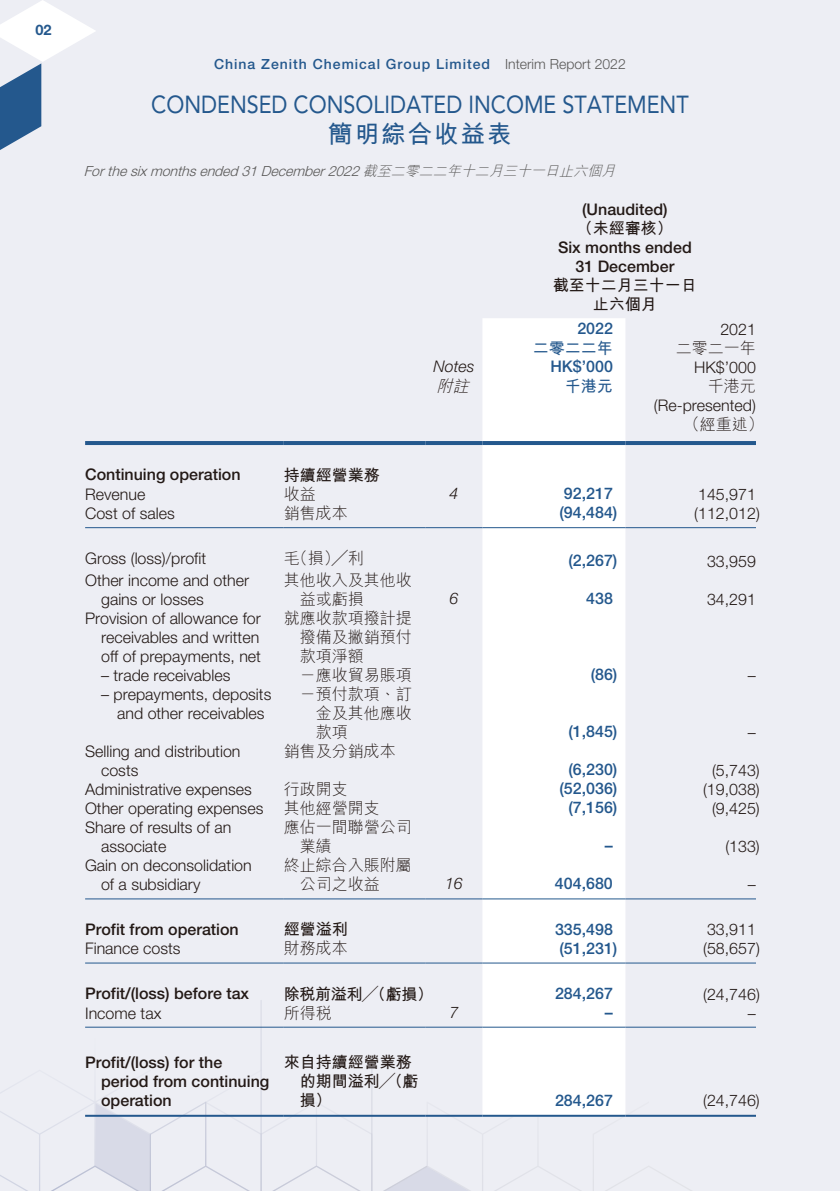
<style>
.page{position:relative;width:840px;height:1191px;background:#fff}
.page>*{position:absolute;margin:0;border:0;box-sizing:border-box;transform-origin:0 0}
.t1{font:24.4px "Avenir LT Std";color:#24588d;scale:.88 1}
.t2{font:700 24.4px "M Hei HK";letter-spacing:.08em;color:#24588d}
.t3{font:300 16px/19px "Helvetica Neue LT Std";color:#231916}
.t4{font:500 16px/19px "Helvetica Neue LT Std";color:#231916;text-align:center}
.t5{font:300 16px/19px "M Hei HK";color:#231916}
.t6{font:500 16px "Helvetica Neue LT Std";color:#24588d}
.t7{font:700 16px/19px "M Hei HK";color:#231916;text-align:center}
.t8{font:italic 300 16px "Helvetica Neue LT Std";color:#231916}
.t9{font:700 16px "M Hei HK";color:#24588d}
.t10{font:italic 300 16px "M Hei HK";color:#231916}
.t11{font:700 14.4px "Helvetica Neue LT Std";color:#24588d}
.t12{font:italic 300 14px "Helvetica Neue LT Std";color:#595857}
.t13{font:500 14px "Helvetica Neue LT Std";letter-spacing:.07em;color:#24588d}
.s1{font-weight:300;color:#595857}
.s2{font-family:"M Hei HK"}
</style>
<div class="page">
<div style="left:0;top:0;width:839px;height:1191px;background:#edeef4"></div>
<svg style="left:0;top:0;width:95px;height:150px"></svg>
<svg style="left:0;top:1000px;width:756px;height:191px"></svg>
<div style="left:482px;top:318px;width:143px;height:796px;background:#fff"></div>
<hr style="left:85px;top:441px;width:198px;height:4px;background:#24588d">
<hr style="left:283px;top:441px;width:142px;height:4px;background:#24588d">
<hr style="left:425px;top:441px;width:57px;height:4px;background:#24588d">
<hr style="left:482px;top:441px;width:143px;height:4px;background:#24588d">
<hr style="left:625px;top:441px;width:130px;height:4px;background:#24588d">
<hr style="left:85px;top:527px;width:198px;height:1px;background:#24588d">
<hr style="left:283px;top:527px;width:142px;height:1px;background:#24588d">
<hr style="left:425px;top:527px;width:57px;height:1px;background:#24588d">
<hr style="left:482px;top:527px;width:143px;height:1px;background:#24588d">
<hr style="left:625px;top:527px;width:130px;height:1px;background:#24588d">
<hr style="left:85px;top:898px;width:198px;height:1px;background:#24588d">
<hr style="left:283px;top:898px;width:142px;height:1px;background:#24588d">
<hr style="left:425px;top:898px;width:57px;height:1px;background:#24588d">
<hr style="left:482px;top:898px;width:143px;height:1px;background:#24588d">
<hr style="left:625px;top:898px;width:130px;height:1px;background:#24588d">
<hr style="left:85px;top:962px;width:198px;height:1px;background:#24588d">
<hr style="left:283px;top:962px;width:142px;height:1px;background:#24588d">
<hr style="left:425px;top:962px;width:57px;height:1px;background:#24588d">
<hr style="left:482px;top:962px;width:143px;height:1px;background:#24588d">
<hr style="left:625px;top:962px;width:130px;height:1px;background:#24588d">
<hr style="left:85px;top:1026px;width:198px;height:1px;background:#24588d">
<hr style="left:283px;top:1026px;width:142px;height:1px;background:#24588d">
<hr style="left:425px;top:1026px;width:57px;height:1px;background:#24588d">
<hr style="left:482px;top:1026px;width:143px;height:1px;background:#24588d">
<hr style="left:625px;top:1026px;width:130px;height:1px;background:#24588d">
<hr style="left:85px;top:1114px;width:198px;height:2px;background:#24588d">
<hr style="left:283px;top:1114px;width:142px;height:2px;background:#24588d">
<hr style="left:425px;top:1114px;width:57px;height:2px;background:#24588d">
<hr style="left:482px;top:1114px;width:143px;height:2px;background:#24588d">
<hr style="left:625px;top:1114px;width:130px;height:2px;background:#24588d">
<p class="t11" style="left:35px;top:21px;width:18px">02</p>
<p class="t13" style="left:214px;top:56px;width:413px">China Zenith Chemical Group Limited <span class="s1">Interim Report 2022</span></p>
<h1 class="t1" style="left:151px;top:90px;width:612px">CONDENSED CONSOLIDATED INCOME STATEMENT</h1>
<h1 class="t2" style="left:328px;top:116px;width:185px">簡明綜合收益表</h1>
<p class="t12" style="left:84px;top:162px;width:536px">Forthesixmonthsended31December2022<span class="s2">截至二零二二年十二月三十一日止六個月</span></p>
<p class="t4" style="left:582px;top:199px;width:87px">(Unaudited)</p>
<p class="t7" style="left:576px;top:218px;width:97px">（未經審核）</p>
<p class="t4" style="left:557px;top:237px;width:135px">Six months ended<br>31 December</p>
<p class="t7" style="left:552px;top:275px;width:145px">截至十二月三十一日止六個月</p>
<p class="t6" style="left:577px;top:319px;width:37px">2022</p>
<p class="t3" style="left:720px;top:320px;width:37px">2021</p>
<p class="t9" style="left:532px;top:337px;width:81px">二零二二年</p>
<p class="t5" style="left:675px;top:338px;width:81px">二零二一年</p>
<p class="t8" style="left:433px;top:357px;width:42px">Notes</p>
<p class="t6" style="left:550px;top:357px;width:64px">HK$’000</p>
<p class="t3" style="left:693px;top:358px;width:63px">HK$’000</p>
<p class="t10" style="left:436px;top:378px;width:38px">附註</p>
<p class="t9" style="left:564px;top:375px;width:49px">千港元</p>
<p class="t5" style="left:707px;top:376px;width:49px">千港元</p>
<p class="t3" style="left:653px;top:396px;width:103px">(Re-presented)</p>
<p class="t5" style="left:683px;top:414px;width:81px">（經重述）</p>
<p class="t4" style="left:85px;top:465px;width:157px">Continuing operation</p>
<p class="t7" style="left:283px;top:464px;width:97px">持續經營業務</p>
<p class="t3" style="left:85px;top:484px;width:62px">Revenue</p>
<p class="t5" style="left:283px;top:484px;width:33px">收益</p>
<p class="t8" style="left:449px;top:484px;width:10px">4</p>
<p class="t6" style="left:563px;top:484px;width:50px">92,217</p>
<p class="t3" style="left:697px;top:484px;width:59px">145,971</p>
<p class="t3" style="left:85px;top:503px;width:91px">Cost of sales</p>
<p class="t5" style="left:283px;top:503px;width:65px">銷售成本</p>
<p class="t6" style="left:559px;top:503px;width:59px">(94,484)</p>
<p class="t3" style="left:693px;top:503px;width:67px">(112,012)</p>
<p class="t3" style="left:85px;top:548px;width:122px">Gross (loss)/profit</p>
<p class="t5" style="left:283px;top:548px;width:81px">毛（損）╱利</p>
<p class="t6" style="left:568px;top:551px;width:50px">(2,267)</p>
<p class="t3" style="left:706px;top:551px;width:50px">33,959</p>
<p class="t3" style="left:101px;top:570px;width:149px;text-indent:-16px">Other income and other gains or losses</p>
<p class="t5" style="left:299px;top:570px;width:114px;text-indent:-16px">其他收入及其他收益或虧損</p>
<p class="t8" style="left:449px;top:589px;width:10px">6</p>
<p class="t6" style="left:586px;top:589px;width:28px">438</p>
<p class="t3" style="left:706px;top:589px;width:50px">34,291</p>
<p class="t3" style="left:101px;top:608px;width:161px;text-align:justify;text-indent:-16px">Provision of allowance for receivables and written off of prepayments, net</p>
<p class="t5" style="left:299px;top:608px;width:114px;text-align:justify;text-indent:-16px">就應收款項撥計提撥備及撇銷預付款項淨額</p>
<p class="t3" style="left:101px;top:665px;width:131px">– trade receivables</p>
<p class="t5" style="left:299px;top:665px;width:113px">－應收貿易賬項</p>
<p class="t6" style="left:590px;top:665px;width:28px">(86)</p>
<p class="t3" style="left:747px;top:665px;width:9px">–</p>
<p class="t3" style="left:101px;top:684px;width:172px;text-align:center">– prepayments, deposits and other receivables</p>
<p class="t5" style="left:315px;top:684px;width:98px;text-align:justify;text-indent:-16px">－預付款項、訂金及其他應收款項</p>
<p class="t6" style="left:568px;top:722px;width:50px">(1,845)</p>
<p class="t3" style="left:747px;top:722px;width:9px">–</p>
<p class="t3" style="left:101px;top:741px;width:141px;text-indent:-16px">Selling and distribution costs</p>
<p class="t5" style="left:283px;top:741px;width:113px">銷售及分銷成本</p>
<p class="t6" style="left:568px;top:760px;width:50px">(6,230)</p>
<p class="t3" style="left:711px;top:760px;width:49px">(5,743)</p>
<p class="t3" style="left:85px;top:779px;width:168px">Administrative expenses</p>
<p class="t5" style="left:283px;top:779px;width:65px">行政開支</p>
<p class="t6" style="left:559px;top:779px;width:59px">(52,036)</p>
<p class="t3" style="left:702px;top:779px;width:58px">(19,038)</p>
<p class="t3" style="left:85px;top:798px;width:180px">Other operating expenses</p>
<p class="t5" style="left:283px;top:798px;width:97px">其他經營開支</p>
<p class="t6" style="left:568px;top:798px;width:50px">(7,156)</p>
<p class="t3" style="left:711px;top:798px;width:49px">(9,425)</p>
<p class="t3" style="left:101px;top:817px;width:132px;text-indent:-16px">Share of results of an associate</p>
<p class="t5" style="left:299px;top:817px;width:114px;text-indent:-16px">應佔一間聯營公司業績</p>
<p class="t6" style="left:604px;top:836px;width:9px">–</p>
<p class="t3" style="left:725px;top:836px;width:36px">(133)</p>
<p class="t3" style="left:101px;top:855px;width:152px;text-indent:-16px">Gain on deconsolidation of a subsidiary</p>
<p class="t5" style="left:299px;top:855px;width:114px;text-indent:-16px">終止綜合入賬附屬公司之收益</p>
<p class="t8" style="left:445px;top:874px;width:19px">16</p>
<p class="t6" style="left:554px;top:874px;width:59px">404,680</p>
<p class="t3" style="left:747px;top:874px;width:9px">–</p>
<p class="t4" style="left:85px;top:919px;width:155px">Profit from operation</p>
<p class="t7" style="left:283px;top:918px;width:65px">經營溢利</p>
<p class="t6" style="left:554px;top:919px;width:59px">335,498</p>
<p class="t3" style="left:706px;top:920px;width:50px">33,911</p>
<p class="t3" style="left:85px;top:939px;width:97px">Finance costs</p>
<p class="t5" style="left:283px;top:938px;width:65px">財務成本</p>
<p class="t6" style="left:559px;top:938px;width:59px">(51,231)</p>
<p class="t3" style="left:702px;top:939px;width:58px">(58,657)</p>
<p class="t4" style="left:85px;top:983px;width:165px">Profit/(loss) before tax</p>
<p class="t7" style="left:283px;top:982px;width:151px">除稅前溢利╱（虧損）</p>
<p class="t6" style="left:554px;top:983px;width:59px">284,267</p>
<p class="t3" style="left:702px;top:984px;width:58px">(24,746)</p>
<p class="t3" style="left:85px;top:1003px;width:78px">Income tax</p>
<p class="t5" style="left:283px;top:1003px;width:49px">所得稅</p>
<p class="t8" style="left:449px;top:1002px;width:10px">7</p>
<p class="t6" style="left:604px;top:1002px;width:9px">–</p>
<p class="t3" style="left:747px;top:1003px;width:9px">–</p>
<p class="t4" style="left:101px;top:1052px;width:170px;text-align:left;text-indent:-16px">Profit/(loss) for the period from continuing operation</p>
<p class="t7" style="left:299px;top:1051px;width:120px;text-align:left;text-indent:-16px">來自持續經營業務的期間溢利╱（虧損）</p>
<p class="t6" style="left:554px;top:1090px;width:59px">284,267</p>
<p class="t3" style="left:702px;top:1090px;width:58px">(24,746)</p>
</div>
